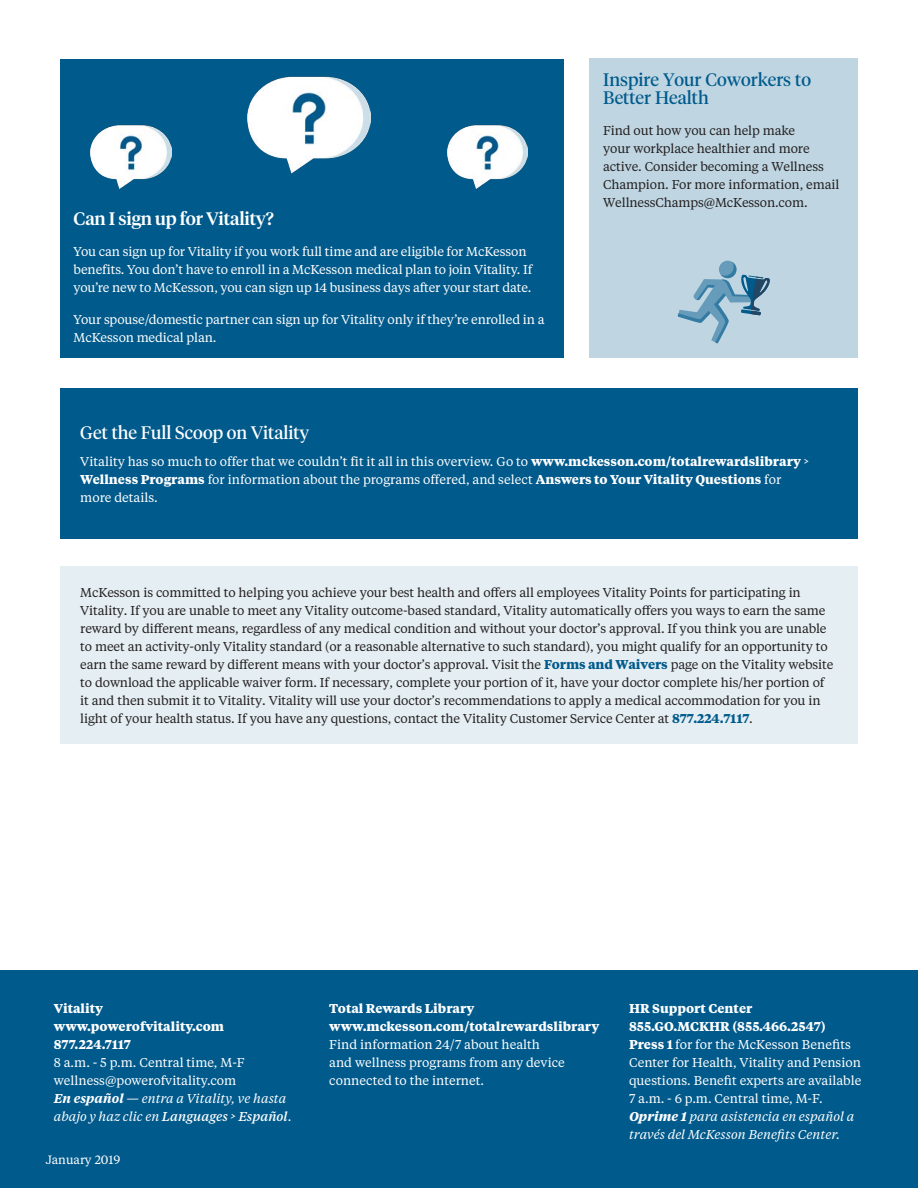
<style>
.page{position:relative;width:918px;height:1188px;background:#fff}
.page>*{position:absolute;margin:0;border:0;box-sizing:border-box;transform-origin:0 0}
.Body_text{font:18px/18px "Tiempos Headline";color:#005a8c}
.Text_Bullet_Level_1{font:18px "Tiempos Headline";color:#fff}
.Text_Bullet_Level_1-2{font:500 18px "Tiempos Headline";letter-spacing:-.01em;color:#fff}
.Body_text-2{font:12.75px/18px "Tiempos Text";letter-spacing:-.01em;color:#231f20}
.Text_Bullet_Level_1-3{font:12.75px/18px "Tiempos Text";color:#fff}
.t1{font:700 12.75px "Tiempos Text";color:#fff}
.t2{font:italic 12.75px/18px "Tiempos Text";color:#fff}
.t3{font:12px "Tiempos Text";color:#fff}
.s1{font-weight:700}
.s2{font-weight:700;color:#005a8c}
.s3{font-weight:600}
.s4{font-weight:500}
.s5{font-style:normal}
.s6{font-weight:700;font-style:italic}
.s7{font-style:italic}
</style>
<div class="page">
<div style="left:0;top:971px;width:918px;height:217px;background:#005a8c"></div>
<div style="left:590px;top:58px;width:268px;height:300px;background:#bfd6e2"></div>
<div style="left:60px;top:388px;width:798px;height:150px;background:#005a8c"></div>
<div style="left:60px;top:567px;width:798px;height:177px;background:#e5eef3"></div>
<div style="left:60px;top:59px;width:504px;height:299px;background:#005a8c"></div>
<img style="left:248px;top:76px;width:123px;height:98px">
<img style="left:447px;top:125px;width:81px;height:64px">
<img style="left:91px;top:125px;width:80px;height:64px">
<svg style="left:678px;top:261px;width:92px;height:82px"></svg>
<p class="Text_Bullet_Level_1-2" style="left:74px;top:206px;width:202px">Can I sign up for Vitality?</p>
<p class="Text_Bullet_Level_1-3" style="left:74px;top:242px;width:460px">You can sign up for Vitality if you work full time and are eligible for McKesson benefits. You don’t have to enroll in a McKesson medical plan to join Vitality. If you’re new to McKesson, you can sign up 14 business days after your start date.</p>
<p class="Text_Bullet_Level_1-3" style="left:74px;top:310px;width:473px">Your spouse/domestic partner can sign up for Vitality only if they’re enrolled in a<br>McKesson medical plan.</p>
<p class="Body_text" style="left:603px;top:70px;width:209px">Inspire Your Coworkers to<br>Better Health</p>
<p class="Body_text-2" style="left:603px;top:121px;width:238px">Find out how you can help make<br>your workplace healthier and more active. Consider becoming a Wellness Champion. For more information, email WellnessChamps@McKesson.com.</p>
<p class="Text_Bullet_Level_1" style="left:80px;top:420px;width:230px">Get the Full Scoop on Vitality</p>
<p class="Text_Bullet_Level_1-3" style="left:80px;top:452px;width:730px">Vitality has so much to offer that we couldn’t fit it all in this overview. Go to <span class="s1">www.mckesson.com/totalrewardslibrary</span> &gt;<br><span class="s1">Wellness Programs</span> for information about the programs offered, and select <span class="s1">Answers to Your Vitality Questions</span> for more details.</p>
<p class="Body_text-2" style="left:80px;top:583px;width:755px">McKesson is committed to helping you achieve your best health and offers all employees Vitality Points for participating in Vitality. If you are unable to meet any Vitality outcome-based standard, Vitality automatically offers you ways to earn the same reward by different means, regardless of any medical condition and without your doctor’s approval. If you think you are unable to meet an activity-only Vitality standard (or a reasonable alternative to such standard), you might qualify for an opportunity to earn the same reward by different means with your doctor’s approval. Visit the <span class="s2">Forms and Waivers</span> page on the Vitality website to download the applicable waiver form. If necessary, complete your portion of it, have your doctor complete his/her portion of it and then submit it to Vitality. Vitality will use your doctor’s recommendations to apply a medical accommodation for you in light of your health status. If you have any questions, contact the Vitality Customer Service Center at <span class="s2">877.224.7117</span>.</p>
<p class="t1" style="left:54px;top:1000px;width:51px">Vitality</p>
<p class="t1" style="left:54px;top:1018px;width:172px">www.powerofvitality.com</p>
<p class="t1" style="left:54px;top:1036px;width:78px">877.224.7117</p>
<p class="Text_Bullet_Level_1-3" style="left:54px;top:1053px;width:192px">8 a.m. - 5 p.m. Central time, M-F</p>
<p class="Text_Bullet_Level_1-3" style="left:54px;top:1071px;width:184px">wellness@powerofvitality.com</p>
<p class="t2" style="left:54px;top:1089px;width:239px"><span class="s3">En español</span> — entra a Vitality, ve hasta abajo y haz clic en <span class="s4">Languages</span> &gt; <span class="s4">Español</span><span class="s5">.</span></p>
<p class="t3" style="left:46px;top:1152px;width:76px">January 2019</p>
<p class="t1" style="left:329px;top:1000px;width:147px">Total Rewards Library</p>
<p class="t1" style="left:329px;top:1018px;width:272px">www.mckesson.com/totalrewardslibrary</p>
<p class="Text_Bullet_Level_1-3" style="left:329px;top:1035px;width:237px">Find information 24/7 about health and wellness programs from any device connected to the internet.</p>
<p class="t1" style="left:629px;top:1000px;width:125px">HR Support Center</p>
<p class="t1" style="left:629px;top:1018px;width:198px">855.GO.MCKHR (855.466.2547)</p>
<p class="Text_Bullet_Level_1-3" style="left:629px;top:1035px;width:234px"><span class="s1">Press 1</span> for for the McKesson Benefits Center for Health, Vitality and Pension questions. Benefit experts are available 7 a.m. - 6 p.m. Central time, M-F.<br><span class="s6">Oprime 1</span> <span class="s7">para asistencia en español a través del McKesson Benefits Center.</span></p>
</div>
